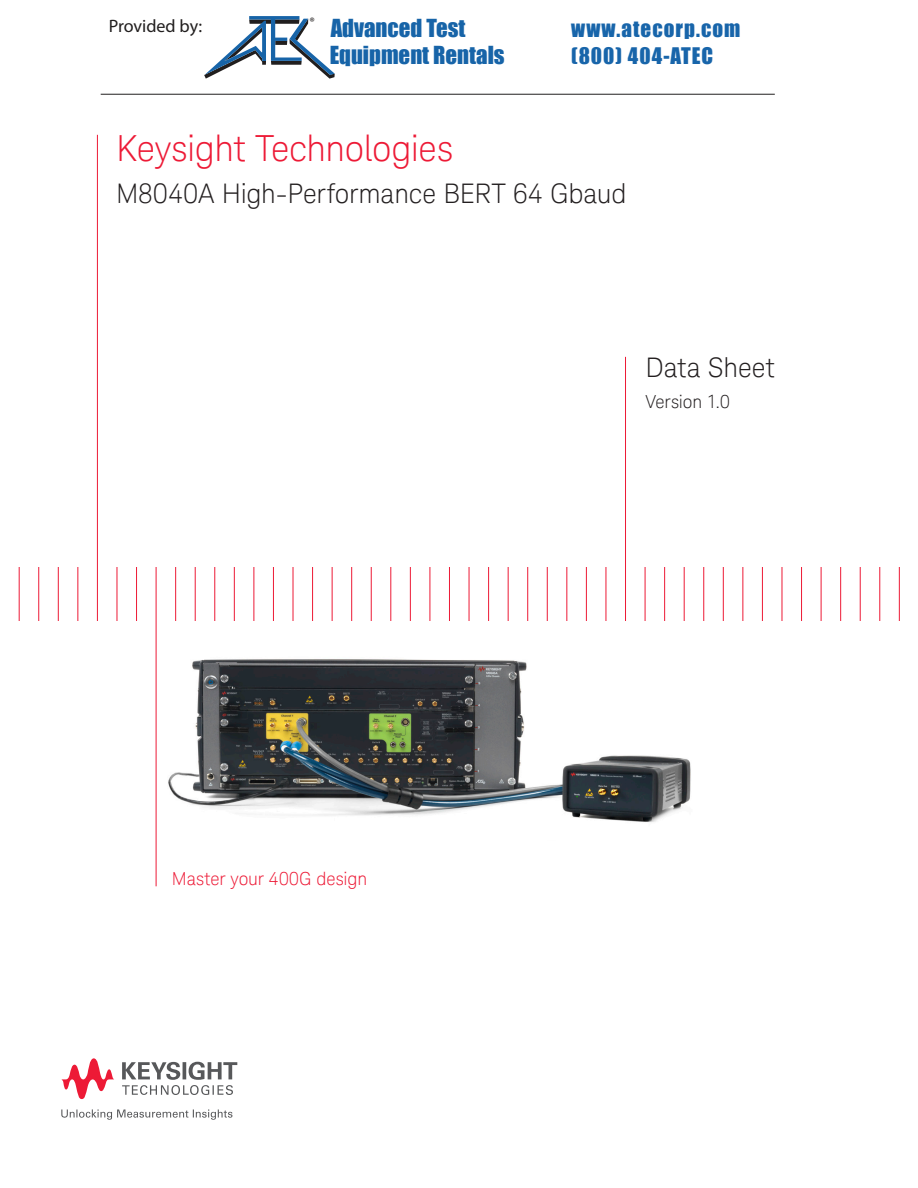
<style>
.page{position:relative;width:918px;height:1188px;background:#fff}
.page>*{position:absolute;margin:0;border:0;box-sizing:border-box;transform-origin:0 0}
.K_Title_-_Main__Red{font:300 36px "Keysight Sans";letter-spacing:-.01em;color:#ed1a36}
.K_Title_-_Main__Blac{font:300 27px "Keysight Sans";letter-spacing:-.005em;color:#231f20}
.K_Title_-_Document_T{font:300 27px "Keysight Sans";letter-spacing:-.005em;color:#231f20}
.t1{font:22.8px/27px "Impact";color:#1764a8}
.t2{font:21px/27.3px "Impact";letter-spacing:.05em;color:#1865aa}
.K_Heading_2{font:300 18px "Keysight Sans";letter-spacing:-.005em;color:#ed1a36}
.t3{font:18px "Myriad Pro";letter-spacing:-.005em;color:#211e1e}
.K_Title_-_Document_T-2{font:300 18px "Keysight Sans";letter-spacing:-.01em;color:#231f20}
.t4{font:10.8px "Calibri";color:#211e1e}
</style>
<div class="page">
<svg style="left:61px;top:1109px;width:171px;height:11px"></svg>
<svg style="left:122px;top:1062px;width:115px;height:33px"></svg>
<svg style="left:61px;top:1058px;width:53px;height:41px"></svg>
<img style="left:168px;top:659px;width:523px;height:163px">
<hr style="left:19px;top:567px;width:1px;height:54px;background:#ed1a36">
<hr style="left:38px;top:567px;width:1px;height:54px;background:#ed1a36">
<hr style="left:58px;top:567px;width:1px;height:54px;background:#ed1a36">
<hr style="left:77px;top:567px;width:1px;height:54px;background:#ed1a36">
<hr style="left:97px;top:135px;width:1px;height:486px;background:#ed1a36">
<hr style="left:117px;top:567px;width:1px;height:54px;background:#ed1a36">
<hr style="left:136px;top:567px;width:1px;height:54px;background:#ed1a36">
<hr style="left:156px;top:567px;width:1px;height:319px;background:#ed1a36">
<hr style="left:175px;top:567px;width:1px;height:54px;background:#ed1a36">
<hr style="left:195px;top:567px;width:1px;height:54px;background:#ed1a36">
<hr style="left:214px;top:567px;width:1px;height:54px;background:#ed1a36">
<hr style="left:234px;top:567px;width:1px;height:54px;background:#ed1a36">
<hr style="left:254px;top:567px;width:1px;height:54px;background:#ed1a36">
<hr style="left:273px;top:567px;width:1px;height:54px;background:#ed1a36">
<hr style="left:293px;top:567px;width:1px;height:54px;background:#ed1a36">
<hr style="left:312px;top:567px;width:1px;height:54px;background:#ed1a36">
<hr style="left:332px;top:567px;width:1px;height:54px;background:#ed1a36">
<hr style="left:351px;top:567px;width:1px;height:54px;background:#ed1a36">
<hr style="left:371px;top:567px;width:1px;height:54px;background:#ed1a36">
<hr style="left:390px;top:567px;width:1px;height:54px;background:#ed1a36">
<hr style="left:410px;top:567px;width:1px;height:54px;background:#ed1a36">
<hr style="left:430px;top:567px;width:1px;height:54px;background:#ed1a36">
<hr style="left:449px;top:567px;width:1px;height:54px;background:#ed1a36">
<hr style="left:469px;top:567px;width:1px;height:54px;background:#ed1a36">
<hr style="left:488px;top:567px;width:1px;height:54px;background:#ed1a36">
<hr style="left:508px;top:567px;width:1px;height:54px;background:#ed1a36">
<hr style="left:527px;top:567px;width:1px;height:54px;background:#ed1a36">
<hr style="left:547px;top:567px;width:1px;height:54px;background:#ed1a36">
<hr style="left:566px;top:567px;width:1px;height:54px;background:#ed1a36">
<hr style="left:586px;top:567px;width:1px;height:54px;background:#ed1a36">
<hr style="left:606px;top:567px;width:1px;height:54px;background:#ed1a36">
<hr style="left:625px;top:357px;width:1px;height:264px;background:#ed1a36">
<hr style="left:645px;top:567px;width:1px;height:54px;background:#ed1a36">
<hr style="left:664px;top:567px;width:1px;height:54px;background:#ed1a36">
<hr style="left:684px;top:567px;width:1px;height:54px;background:#ed1a36">
<hr style="left:703px;top:567px;width:1px;height:54px;background:#ed1a36">
<hr style="left:723px;top:567px;width:1px;height:54px;background:#ed1a36">
<hr style="left:742px;top:567px;width:1px;height:54px;background:#ed1a36">
<hr style="left:762px;top:567px;width:1px;height:54px;background:#ed1a36">
<hr style="left:782px;top:567px;width:1px;height:54px;background:#ed1a36">
<hr style="left:801px;top:567px;width:1px;height:54px;background:#ed1a36">
<hr style="left:821px;top:567px;width:1px;height:54px;background:#ed1a36">
<hr style="left:840px;top:567px;width:1px;height:54px;background:#ed1a36">
<hr style="left:860px;top:567px;width:1px;height:54px;background:#ed1a36">
<hr style="left:879px;top:567px;width:1px;height:54px;background:#ed1a36">
<hr style="left:899px;top:567px;width:1px;height:54px;background:#ed1a36">
<svg style="left:204px;top:16px;width:131px;height:63px"></svg>
<hr style="left:101px;top:94px;width:674px;height:1px;background:#211e1e">
<p class="t4" style="left:310px;top:14px;width:7px">®</p>
<p class="t3" style="left:109px;top:14px;width:95px">Provided by:</p>
<p class="t2" style="left:571px;top:15px;width:171px">www.atecorp.com (800) 404-ATEC</p>
<p class="t1" style="left:330px;top:14px;width:176px">Advanced Test<br>Equipment Rentals</p>
<p class="K_Title_-_Main__Red" style="left:116px;top:127px;width:339px">Keysight Technologies</p>
<p class="K_Title_-_Main__Blac" style="left:116px;top:178px;width:512px">M8040A High-Performance BERT 64 Gbaud</p>
<p class="K_Title_-_Document_T" style="left:645px;top:351px;width:131px">Data Sheet</p>
<p class="K_Title_-_Document_T-2" style="left:645px;top:391px;width:86px">Version 1.0</p>
<p class="K_Heading_2" style="left:172px;top:868px;width:197px">Master your 400G design</p>
</div>
